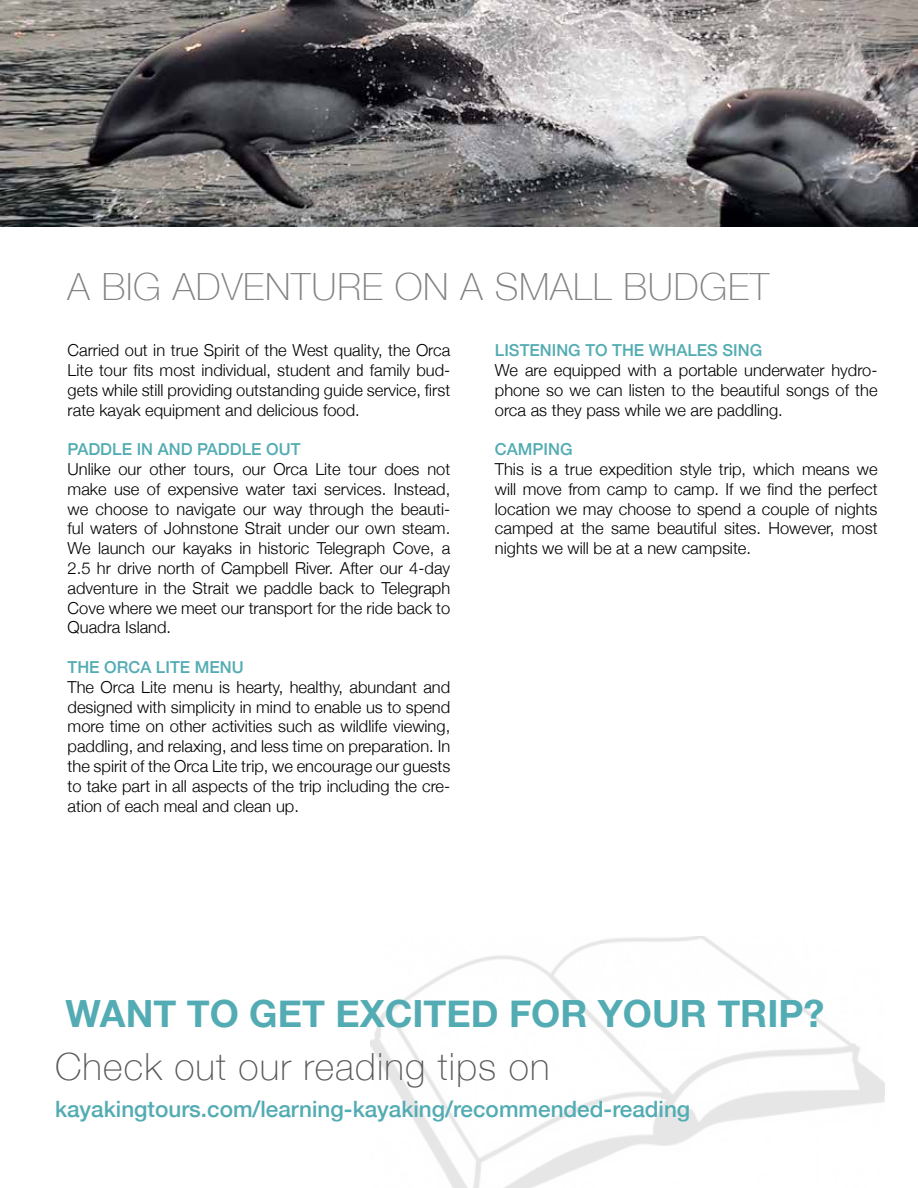
<style>
.page{position:relative;width:918px;height:1188px;background:#fff}
.page>*{position:absolute;margin:0;border:0;box-sizing:border-box;transform-origin:0 0}
.t1{font:700 37.5px "Helvetica Neue";color:#53acb3}
.t2{font:100 37.5px "Helvetica Neue";letter-spacing:.02em;color:#808285}
.t3{font:100 37.5px "Helvetica Neue";letter-spacing:.03em;color:#58595b}
.t4{font:500 22.5px "Helvetica Neue";color:#53acb3}
.t5{font:300 16.5px/19.8px "Helvetica Neue";color:#000;text-align:justify}
.t6{font:500 16.5px "Helvetica Neue";color:#53acb3}
</style>
<div class="page">
<img style="left:0;top:0;width:918px;height:226px">
<img style="left:371px;top:937px;width:514px;height:251px">
<h1 class="t2" style="left:68px;top:258px;width:703px">A BIG ADVENTURE ON A SMALL BUDGET</h1>
<p class="t5" style="left:68px;top:339px;width:384px">Carried out in true Spirit of the West quality, the Orca Lite tour fits most individual, student and family bud&shy;gets while still providing outstanding guide service, first rate kayak equipment and delicious food.</p>
<p class="t6" style="left:68px;top:436px;width:234px">PADDLE IN AND PADDLE OUT</p>
<p class="t5" style="left:68px;top:458px;width:384px">Unlike our other tours, our Orca Lite tour does not make use of expensive water taxi services. Instead, we choose to navigate our way through the beauti&shy;ful waters of Johnstone Strait under our own steam.<br>We launch our kayaks in historic Telegraph Cove, a 2.5 hr drive north of Campbell River. After our 4-day adventure in the Strait we paddle back to Telegraph Cove where we meet our transport for the ride back to Quadra Island.</p>
<p class="t6" style="left:68px;top:654px;width:178px">THE ORCA LITE MENU</p>
<p class="t5" style="left:68px;top:676px;width:384px">The Orca Lite menu is hearty, healthy, abundant and designed with simplicity in mind to enable us to spend more time on other activities such as wildlife viewing, paddling, and relaxing, and less time on preparation. In the spirit of the Orca Lite trip, we encourage our guests to take part in all aspects of the trip including the cre&shy;ation of each meal and clean up.</p>
<p class="t6" style="left:495px;top:337px;width:269px">LISTENING TO THE WHALES SING</p>
<p class="t5" style="left:495px;top:359px;width:384px">We are equipped with a portable underwater hydro&shy;phone so we can listen to the beautiful songs of the orca as they pass while we are paddling.</p>
<p class="t6" style="left:495px;top:436px;width:79px">CAMPING</p>
<p class="t5" style="left:495px;top:458px;width:384px">This is a true expedition style trip, which means we will move from camp to camp. If we find the perfect location we may choose to spend a couple of nights camped at the same beautiful sites. However, most nights we will be at a new campsite.</p>
<h1 class="t1" style="left:65px;top:985px;width:760px">WANT TO GET EXCITED FOR YOUR TRIP?</h1>
<h1 class="t3" style="left:55px;top:1038px;width:496px">Check out our reading tips on</h1>
<h2 class="t4" style="left:55px;top:1091px;width:637px">kayakingtours.com/learning-kayaking/recommended-reading</h2>
</div>
